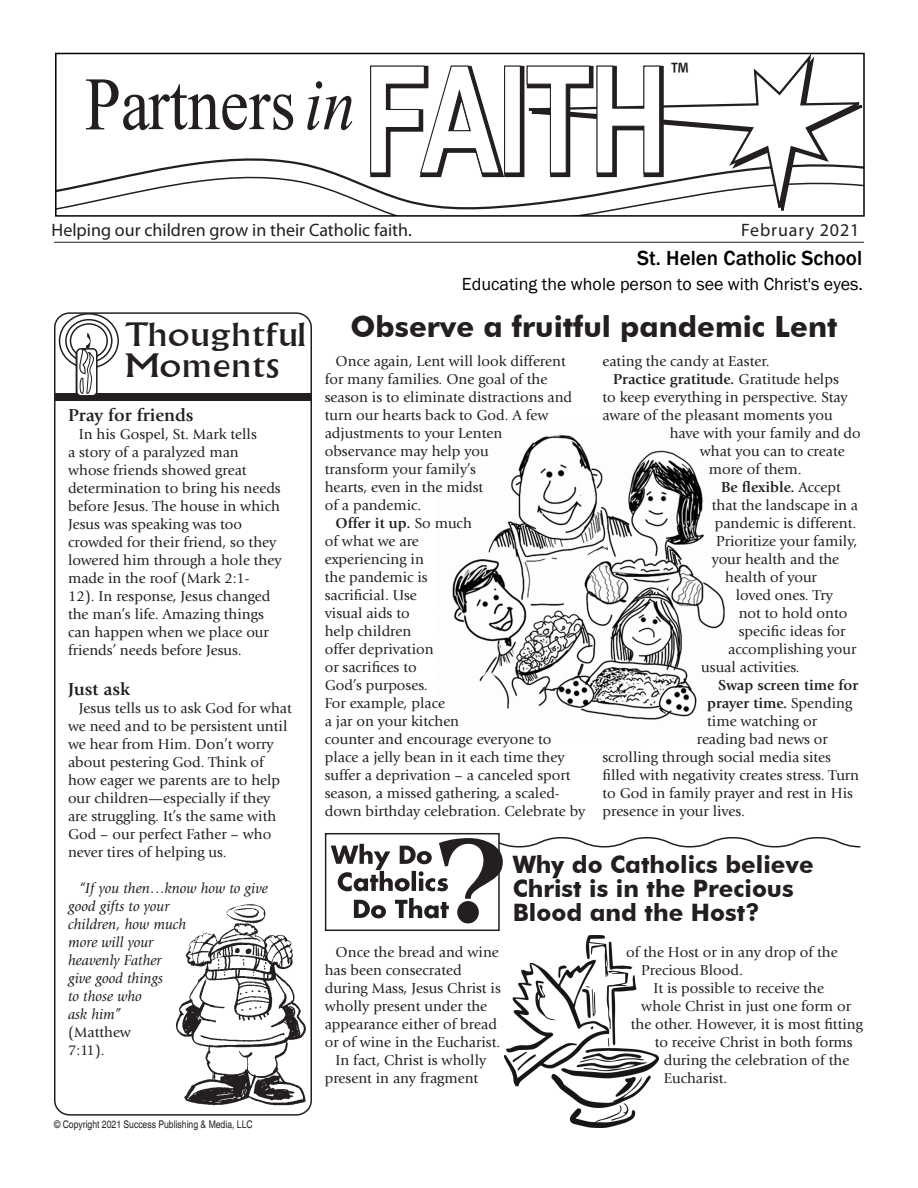
<style>
.page{position:relative;width:918px;height:1188px;background:#fff}
.page>*{position:absolute;margin:0;border:0;box-sizing:border-box;transform-origin:0 0}
.t1{font:75.6px "Times New Roman";color:#231f20;scale:.86 1}
.t2{font:condensed 36px "Myriad Pro";color:#231f20}
.t3{font:31.5px/31.5px "Albertus";color:#231f20;scale:1.25 1}
.Headline{font:700 29.25px "Futura BT";color:#231f20}
.WDCDT{font:700 24px/24px "Futura BT";color:#231f20}
.t4{font:500 21px "Franklin Gothic";color:#000}
.t5{font:18px "Franklin Gothic";color:#000}
.Cutline{font:18px "Myriad Pro";color:#231f20}
.Meditation_headline{font:700 18px "Giovanni Std";color:#231f20}
.Cutline-2{font:18px "Myriad Pro";letter-spacing:.05em;color:#231f20}
.t6{font:15px/18px "Giovanni Std";color:#231f20}
.t7{font:italic 15px/18px "Giovanni Std";color:#231f20}
.t8{font:700 15px "Giovanni Std";color:#231f20}
.Copyright{font:condensed 10.5px "Helvetica";color:#231f20}
.s1{font-style:italic}
.s2{font-family:"Arial";font-weight:700;font-size:149.25px;color:#fff}
.s3{font-size:35.7px}
.s4{font-style:normal}
.s5{font-weight:700}
.s6{font-weight:400}
</style>
<div class="page">
<div style="left:56px;top:393px;width:256px;height:7px;background:#231f20"></div>
<div style="left:54px;top:312px;width:258px;height:804px;border:2px solid #231f20;border-radius:15px"></div>
<svg style="left:58px;top:312px;width:62px;height:89px"></svg>
<hr style="left:54px;top:242px;width:810px;height:1px;background:#231f20">
<svg style="left:168px;top:158px;width:150px;height:9px"></svg>
<svg style="left:58px;top:167px;width:428px;height:47px"></svg>
<svg style="left:486px;top:52px;width:379px;height:162px"></svg>
<div style="left:55px;top:53px;width:810px;height:164px;border:2px solid #000301"></div>
<div style="left:325px;top:833px;width:175px;height:98px;border:2px solid #231f20"></div>
<svg style="left:331px;top:836px;width:530px;height:88px"></svg>
<img style="left:452px;top:435px;width:273px;height:285px">
<img style="left:176px;top:888px;width:136px;height:219px">
<img style="left:505px;top:935px;width:153px;height:193px">
<h1 class="t1" style="left:85px;top:53px;width:680px">Partners<span class="s1">in</span><span class="s2">FAITH</span></h1>
<p class="t2" style="left:670px;top:54px;width:20px">™</p>
<p class="Cutline" style="left:52px;top:219px;width:362px">Helping our children grow in their Catholic faith.</p>
<p class="Cutline-2" style="left:741px;top:219px;width:120px">February 2021</p>
<h3 class="t4" style="left:637px;top:245px;width:226px">St. Helen Catholic School</h3>
<h3 class="t3" style="left:124px;top:318px;width:147px">Thoughtful<br>Moment<span class="s3">s</span></h3>
<p class="Meditation_headline" style="left:68px;top:405px;width:127px">Pray for friends</p>
<p class="t6" style="left:68px;top:425px;width:215px;text-indent:11px">In his Gospel, St. Mark tells<br>a story of a paralyzed man whose friends showed great determination to bring his needs before Jesus. The house in which<br>Jesus was speaking was too crowded for their friend, so they lowered him through a hole they made in the roof (Mark 2:1-<br>12). In response, Jesus changed the man’s life. Amazing things can happen when we place our friends’ needs before Jesus.</p>
<p class="Meditation_headline" style="left:68px;top:678px;width:64px">Just ask</p>
<p class="t6" style="left:68px;top:699px;width:225px;text-indent:11px">Jesus tells us to ask God for what we need and to be persistent until we hear from Him. Don’t worry about pestering God. Think of how eager we parents are to help our children—especially if they are struggling. It’s the same with<br>God – our perfect Father – who never tires of helping us.</p>
<p class="t7" style="left:68px;top:879px;width:201px;text-indent:11px">“If you then…know how to give good gifts to your<br>children, how much<br>more will your<br>heavenly Father<br>give good things<br>to those who<br>ask him”<br><span class="s4">(Matthew<br>7:11).</span></p>
<p class="Copyright" style="left:54px;top:1118px;width:200px">© Copyright 2021 Success Publishing &amp; Media, LLC</p>
<p class="t5" style="left:462px;top:273px;width:403px">Educating the whole person to see with Christ's eyes.</p>
<p class="Headline" style="left:351px;top:309px;width:488px">Observe a fruitful pandemic Lent</p>
<p class="t6" style="left:325px;top:353px;width:249px;text-indent:11px">Once again, Lent will look different for many families. One goal of the season is to eliminate distractions and turn our hearts back to God. A few adjustments to your Lenten observance may help you<br>transform your family’s<br>hearts, even in the midst<br>of a pandemic.</p>
<p class="t6" style="left:325px;top:515px;width:262px;text-indent:11px"><span class="s5">Offer it up.</span> So much<br>of what we are<br>experiencing in<br>the pandemic is<br>sacrificial. Use<br>visual aids to<br>help children<br>offer deprivation<br>or sacrifices to<br>God’s purposes.<br>For example, place<br>a jar on your kitchen<br>counter and encourage everyone to place a jelly bean in it each time they suffer a deprivation – a canceled sport season, a missed gathering, a scaled&shy;down birthday celebration. Celebrate by</p>
<p class="t6" style="left:602px;top:353px;width:169px">eating the candy at Easter.</p>
<p class="t8" style="left:613px;top:371px;width:227px">Practice gratitude. <span class="s6">Gratitude helps</span></p>
<p class="t6" style="left:602px;top:389px;width:247px">to keep everything in perspective. Stay</p>
<p class="t6" style="left:602px;top:407px;width:232px">aware of the pleasant moments you</p>
<p class="t6" style="left:670px;top:425px;width:193px">have with your family and do</p>
<p class="t6" style="left:700px;top:443px;width:146px">what you can to create</p>
<p class="t6" style="left:709px;top:461px;width:95px">more of them.</p>
<p class="t8" style="left:721px;top:479px;width:121px">Be flexible. <span class="s6">Accept</span></p>
<p class="t6" style="left:712px;top:497px;width:148px">that the landscape in a</p>
<p class="t6" style="left:715px;top:515px;width:143px">pandemic is different.</p>
<p class="t6" style="left:716px;top:533px;width:143px">Prioritize your family,</p>
<p class="t6" style="left:712px;top:551px;width:129px">your health and the</p>
<p class="t6" style="left:725px;top:569px;width:93px">health of your</p>
<p class="t6" style="left:736px;top:587px;width:99px">loved ones. Try</p>
<p class="t6" style="left:739px;top:605px;width:110px">not to hold onto</p>
<p class="t6" style="left:739px;top:623px;width:108px">specific ideas for</p>
<p class="t6" style="left:728px;top:641px;width:130px">accomplishing your</p>
<p class="t6" style="left:701px;top:659px;width:100px">usual activities.</p>
<p class="t8" style="left:718px;top:677px;width:142px">Swap screen time for</p>
<p class="t8" style="left:707px;top:695px;width:147px">prayer time. <span class="s6">Spending</span></p>
<p class="t6" style="left:707px;top:713px;width:111px">time watching or</p>
<p class="t6" style="left:697px;top:731px;width:133px">reading bad news or</p>
<p class="t6" style="left:602px;top:749px;width:230px">scrolling through social media sites</p>
<p class="t6" style="left:602px;top:767px;width:258px">filled with negativity creates stress. Turn</p>
<p class="t6" style="left:602px;top:785px;width:252px">to God in family prayer and rest in His</p>
<p class="t6" style="left:602px;top:803px;width:144px">presence in your lives.</p>
<p class="t6" style="left:325px;top:943px;width:178px;text-indent:11px">Once the bread and wine has been consecrated during Mass, Jesus Christ is wholly present under the appearance either of bread or of wine in the Eucharist.</p>
<p class="t6" style="left:325px;top:1051px;width:163px;text-indent:11px">In fact, Christ is wholly present in any fragment</p>
<p class="WDCDT" style="left:513px;top:852px;width:303px">Why do Catholics believe<br>Christ is in the Precious<br>Blood and the Host?</p>
<p class="t6" style="left:641px;top:943px;width:198px;text-indent:-15px">of the Host or in any drop of the<br>Precious Blood.</p>
<p class="t6" style="left:654px;top:979px;width:172px">It is possible to receive the</p>
<p class="t6" style="left:641px;top:997px;width:211px">whole Christ in just one form or</p>
<p class="t6" style="left:631px;top:1015px;width:234px">the other. However, it is most fitting</p>
<p class="t6" style="left:655px;top:1033px;width:200px">to receive Christ in both forms</p>
<p class="t6" style="left:664px;top:1051px;width:187px">during the celebration of the</p>
<p class="t6" style="left:664px;top:1069px;width:65px">Eucharist.</p>
</div>
